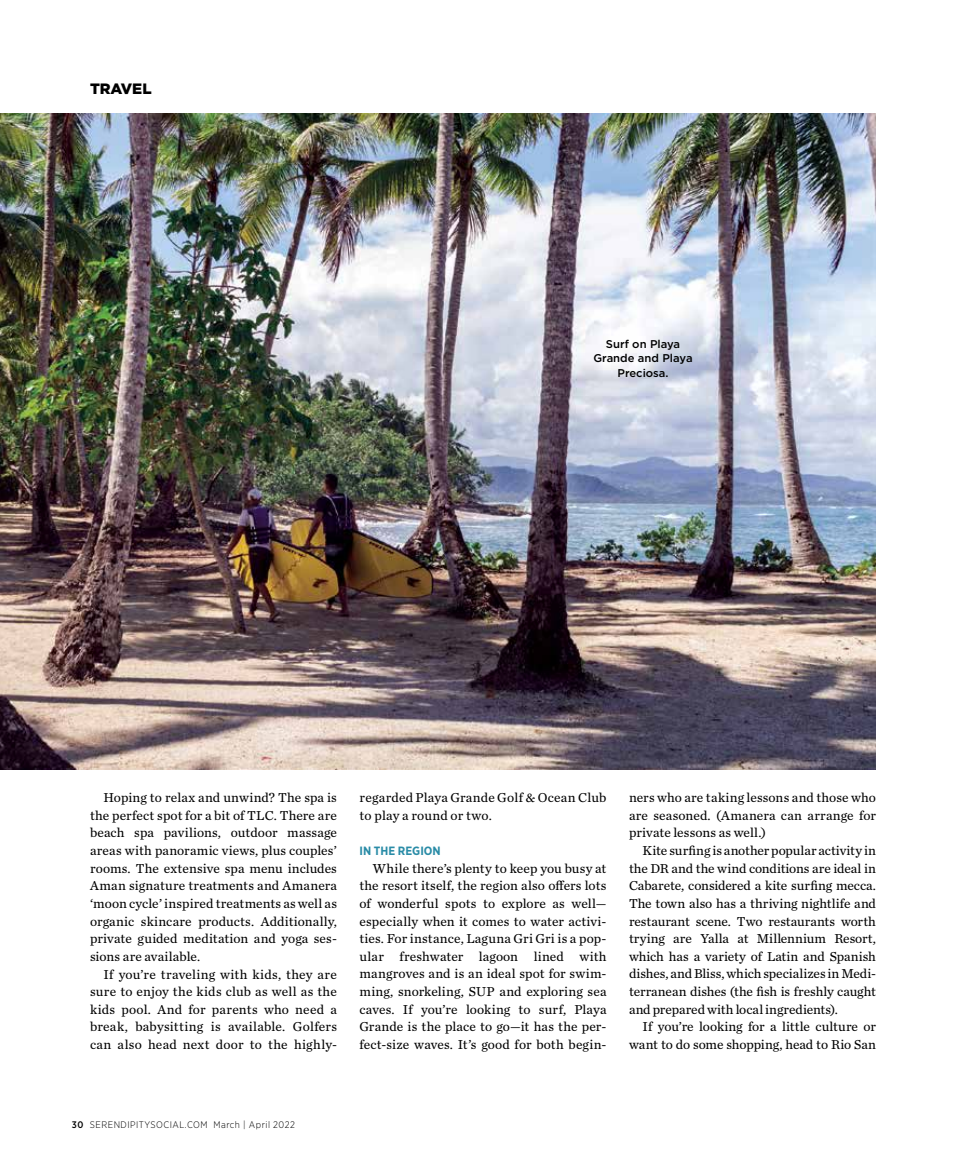
<style>
.page{position:relative;width:972px;height:1175px;background:#fff}
.page>*{position:absolute;margin:0;border:0;box-sizing:border-box;transform-origin:0 0}
.t1{font:900 15px "Gotham";color:#000}
.t2{font:13.5px/17.7px "Chronicle Text G2";letter-spacing:.01em;color:#000;text-align:justify}
.t3{font:700 12px "Gotham Narrow";color:#2a8ca7}
.t4{font:500 11.25px/14.2px "Gotham";color:#000;text-align:center}
.t5{font:300 9.45px "Gotham Narrow";letter-spacing:.05em;color:#000}
.s1{font-weight:500}
</style>
<div class="page">
<img style="left:0;top:113px;width:876px;height:656px">
<p class="t1" style="left:90px;top:78px;width:63px">TRAVEL</p>
<p class="t4" style="left:593px;top:337px;width:101px">Surf on Playa<br>Grande and Playa<br>Preciosa.</p>
<p class="t2" style="left:90px;top:788px;width:249px;text-indent:14px">Hoping to relax and unwind? The spa is the perfect spot for a bit of TLC. There are beach spa pavilions, outdoor massage areas with panoramic views, plus couples’ rooms. The extensive spa menu includes Aman signature treatments and Amanera ‘moon cycle’ inspired treatments as well as organic skincare products. Additionally, private guided meditation and yoga ses&shy;sions are available.</p>
<p class="t2" style="left:90px;top:964px;width:249px;text-indent:14px">If you’re traveling with kids, they are sure to enjoy the kids club as well as the kids pool. And for parents who need a break, babysitting is available. Golfers can also head next door to the highly-</p>
<p class="t2" style="left:360px;top:788px;width:249px">regarded Playa Grande Golf &amp; Ocean Club to play a round or two.</p>
<p class="t3" style="left:359px;top:843px;width:83px">IN THE REGION</p>
<p class="t2" style="left:359px;top:858px;width:249px;text-indent:14px">While there’s plenty to keep you busy at the resort itself, the region also offers lots of wonderful spots to explore as well— especially when it comes to water activi&shy;ties. For instance, Laguna Gri Gri is a pop&shy;ular freshwater lagoon lined with mangroves and is an ideal spot for swim&shy;ming, snorkeling, SUP and exploring sea caves. If you’re looking to surf, Playa Grande is the place to go—it has the per&shy;fect-size waves. It’s good for both begin-</p>
<p class="t2" style="left:629px;top:788px;width:248px">ners who are taking lessons and those who are seasoned. (Amanera can arrange for private lessons as well.)</p>
<p class="t2" style="left:629px;top:841px;width:249px;text-indent:14px">Kite surfing is another popular activity in the DR and the wind conditions are ideal in Cabarete, considered a kite surfing mecca.<br>The town also has a thriving nightlife and restaurant scene. Two restaurants worth trying are Yalla at Millennium Resort, which has a variety of Latin and Spanish dishes, and Bliss, which specializes in Medi&shy;terranean dishes (the fish is freshly caught and prepared with local ingredients).</p>
<p class="t2" style="left:629px;top:1017px;width:249px;text-align:right">If you’re looking for a little culture or want to do some shopping, head to Rio San</p>
<p class="t5" style="left:72px;top:1119px;width:225px"><span class="s1">30</span> SERENDIPITYSOCIAL.COM March | April 2022</p>
</div>
